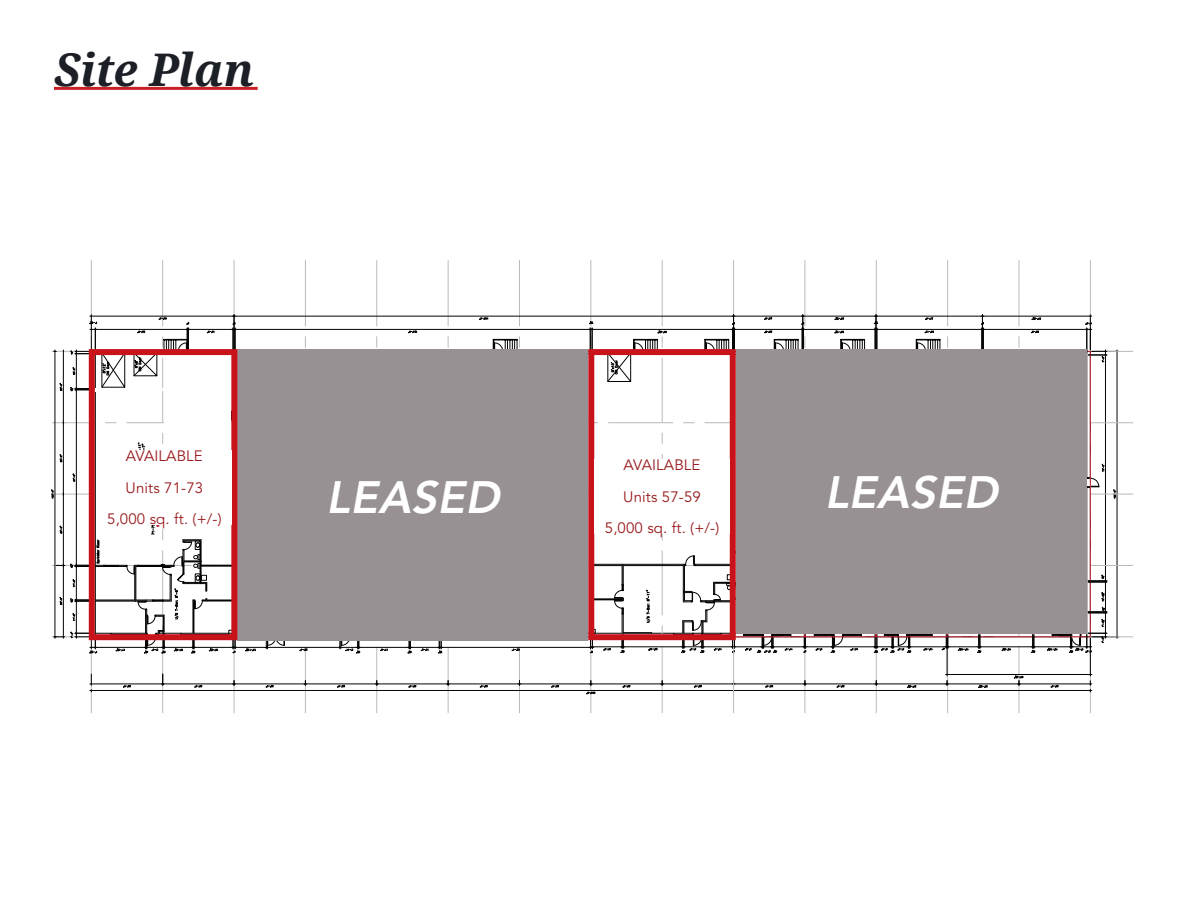
<style>
.page{position:relative;width:1188px;height:918px;background:#fff}
.page>*{position:absolute;margin:0;border:0;box-sizing:border-box;transform-origin:0 0}
.t1{font:italic 800 45px "Avenir LT Std";color:#fff}
.t2{font:italic 700 45px "Droid Serif";letter-spacing:-.01em;color:#1d1f26}
.t3{font:15px/31.5px "Avenir LT Std";letter-spacing:.01em;color:#991b1e;text-align:center}
</style>
<div class="page">
<hr style="left:54px;top:87px;width:204px;height:3px;background:#c82026">
<hr style="left:1019px;top:647px;width:1px;height:66px;background:#bababa">
<hr style="left:1019px;top:260px;width:1px;height:66px;background:#bababa">
<hr style="left:1090px;top:647px;width:1px;height:66px;background:#bababa">
<hr style="left:1090px;top:260px;width:1px;height:66px;background:#bababa">
<hr style="left:52px;top:351px;width:35px;height:1px;background:#bababa">
<hr style="left:1094px;top:351px;width:39px;height:1px;background:#bababa">
<hr style="left:52px;top:422px;width:43px;height:1px;background:#bababa">
<hr style="left:1090px;top:422px;width:43px;height:1px;background:#bababa">
<hr style="left:52px;top:494px;width:43px;height:1px;background:#bababa">
<hr style="left:1090px;top:494px;width:43px;height:1px;background:#bababa">
<hr style="left:52px;top:565px;width:43px;height:1px;background:#bababa">
<hr style="left:1090px;top:565px;width:43px;height:1px;background:#bababa">
<hr style="left:52px;top:637px;width:43px;height:1px;background:#bababa">
<hr style="left:1090px;top:637px;width:43px;height:1px;background:#bababa">
<hr style="left:947px;top:647px;width:1px;height:66px;background:#bababa">
<hr style="left:947px;top:260px;width:1px;height:66px;background:#bababa">
<hr style="left:876px;top:647px;width:1px;height:66px;background:#bababa">
<hr style="left:876px;top:260px;width:1px;height:66px;background:#bababa">
<hr style="left:805px;top:647px;width:1px;height:66px;background:#bababa">
<hr style="left:805px;top:260px;width:1px;height:66px;background:#bababa">
<hr style="left:662px;top:647px;width:1px;height:66px;background:#bababa">
<hr style="left:662px;top:260px;width:1px;height:66px;background:#bababa">
<hr style="left:591px;top:647px;width:1px;height:66px;background:#bababa">
<hr style="left:591px;top:260px;width:1px;height:66px;background:#bababa">
<hr style="left:519px;top:647px;width:1px;height:66px;background:#bababa">
<hr style="left:519px;top:260px;width:1px;height:66px;background:#bababa">
<hr style="left:448px;top:647px;width:1px;height:66px;background:#bababa">
<hr style="left:448px;top:260px;width:1px;height:66px;background:#bababa">
<hr style="left:377px;top:647px;width:1px;height:66px;background:#bababa">
<hr style="left:377px;top:260px;width:1px;height:66px;background:#bababa">
<hr style="left:305px;top:647px;width:1px;height:66px;background:#bababa">
<hr style="left:305px;top:260px;width:1px;height:66px;background:#bababa">
<hr style="left:947px;top:638px;width:1px;height:38px;background:#040503">
<hr style="left:1090px;top:638px;width:1px;height:38px;background:#040503">
<hr style="left:946px;top:674px;width:146px;height:1px;background:#040503">
<hr style="left:234px;top:647px;width:1px;height:66px;background:#bababa">
<hr style="left:234px;top:260px;width:1px;height:66px;background:#bababa">
<hr style="left:162px;top:647px;width:1px;height:66px;background:#bababa">
<hr style="left:162px;top:260px;width:1px;height:66px;background:#bababa">
<hr style="left:91px;top:647px;width:1px;height:66px;background:#bababa">
<hr style="left:91px;top:260px;width:1px;height:66px;background:#bababa">
<hr style="left:90px;top:690px;width:1002px;height:1px;background:#040503">
<svg style="left:586px;top:692px;width:9px;height:2px"></svg>
<hr style="left:90px;top:684px;width:74px;height:1px;background:#040503">
<svg style="left:91px;top:674px;width:1px;height:18px"></svg>
<svg style="left:123px;top:685px;width:8px;height:3px"></svg>
<hr style="left:161px;top:684px;width:74px;height:1px;background:#040503">
<svg style="left:162px;top:674px;width:2px;height:11px"></svg>
<svg style="left:195px;top:685px;width:7px;height:3px"></svg>
<hr style="left:233px;top:684px;width:74px;height:1px;background:#040503">
<svg style="left:266px;top:685px;width:8px;height:3px"></svg>
<hr style="left:304px;top:684px;width:74px;height:1px;background:#040503">
<svg style="left:337px;top:685px;width:8px;height:3px"></svg>
<hr style="left:375px;top:684px;width:75px;height:1px;background:#040503">
<svg style="left:409px;top:685px;width:7px;height:3px"></svg>
<hr style="left:447px;top:684px;width:74px;height:1px;background:#040503">
<svg style="left:480px;top:685px;width:8px;height:3px"></svg>
<hr style="left:518px;top:684px;width:74px;height:1px;background:#040503">
<svg style="left:551px;top:685px;width:8px;height:3px"></svg>
<hr style="left:589px;top:684px;width:75px;height:1px;background:#040503">
<svg style="left:623px;top:685px;width:7px;height:3px"></svg>
<hr style="left:661px;top:684px;width:74px;height:1px;background:#040503">
<svg style="left:694px;top:685px;width:8px;height:3px"></svg>
<hr style="left:732px;top:684px;width:74px;height:1px;background:#040503">
<svg style="left:765px;top:685px;width:8px;height:3px"></svg>
<hr style="left:803px;top:684px;width:75px;height:1px;background:#040503">
<svg style="left:837px;top:685px;width:8px;height:3px"></svg>
<hr style="left:875px;top:684px;width:73px;height:1px;background:#040503">
<svg style="left:907px;top:685px;width:9px;height:3px"></svg>
<hr style="left:946px;top:684px;width:74px;height:1px;background:#040503">
<svg style="left:979px;top:685px;width:9px;height:3px"></svg>
<hr style="left:1018px;top:684px;width:74px;height:1px;background:#040503">
<svg style="left:1014px;top:676px;width:9px;height:9px"></svg>
<svg style="left:1051px;top:685px;width:8px;height:3px"></svg>
<hr style="left:733px;top:647px;width:1px;height:66px;background:#bababa">
<hr style="left:733px;top:260px;width:1px;height:66px;background:#bababa">
<hr style="left:55px;top:350px;width:1px;height:288px;background:#040503">
<svg style="left:51px;top:490px;width:3px;height:9px"></svg>
<hr style="left:63px;top:564px;width:1px;height:74px;background:#040503">
<svg style="left:54px;top:636px;width:11px;height:2px"></svg>
<svg style="left:60px;top:597px;width:2px;height:8px"></svg>
<hr style="left:63px;top:493px;width:1px;height:74px;background:#040503">
<svg style="left:60px;top:526px;width:2px;height:8px"></svg>
<hr style="left:63px;top:421px;width:1px;height:75px;background:#040503">
<svg style="left:60px;top:455px;width:2px;height:7px"></svg>
<hr style="left:63px;top:350px;width:1px;height:74px;background:#040503">
<svg style="left:60px;top:383px;width:2px;height:8px"></svg>
<svg style="left:71px;top:315px;width:1047px;height:338px"></svg>
<hr style="left:124px;top:388px;width:65px;height:3px;background:#fff">
<div style="left:164px;top:387px;width:67px;height:58px;background:#fff"></div>
<div style="left:186px;top:355px;width:6px;height:33px;background:#fff"></div>
<div style="left:736px;top:349px;width:351px;height:285px;background:#979193"></div>
<div style="left:237px;top:349px;width:351px;height:291px;background:#979194"></div>
<div style="left:89px;top:349px;width:148px;height:291px;border:6px solid #c8131b"></div>
<div style="left:96px;top:450px;width:136px;height:75px;background:#fff"></div>
<div style="left:588px;top:349px;width:148px;height:291px;border:6px solid #c8131b"></div>
<div style="left:594px;top:459px;width:136px;height:75px;background:#fff"></div>
<h1 class="t2" style="left:54px;top:39px;width:202px">Site Plan</h1>
<p class="t3" style="left:107px;top:441px;width:116px">AVAILABLE<br>Units 71-73<br>5,000 sq. ft. (+/-)</p>
<p class="t3" style="left:605px;top:450px;width:116px">AVAILABLE<br>Units 57-59<br>5,000 sq. ft. (+/-)</p>
<h1 class="t1" style="left:326px;top:471px;width:184px">LEASED</h1>
<h1 class="t1" style="left:825px;top:466px;width:184px">LEASED</h1>
</div>
